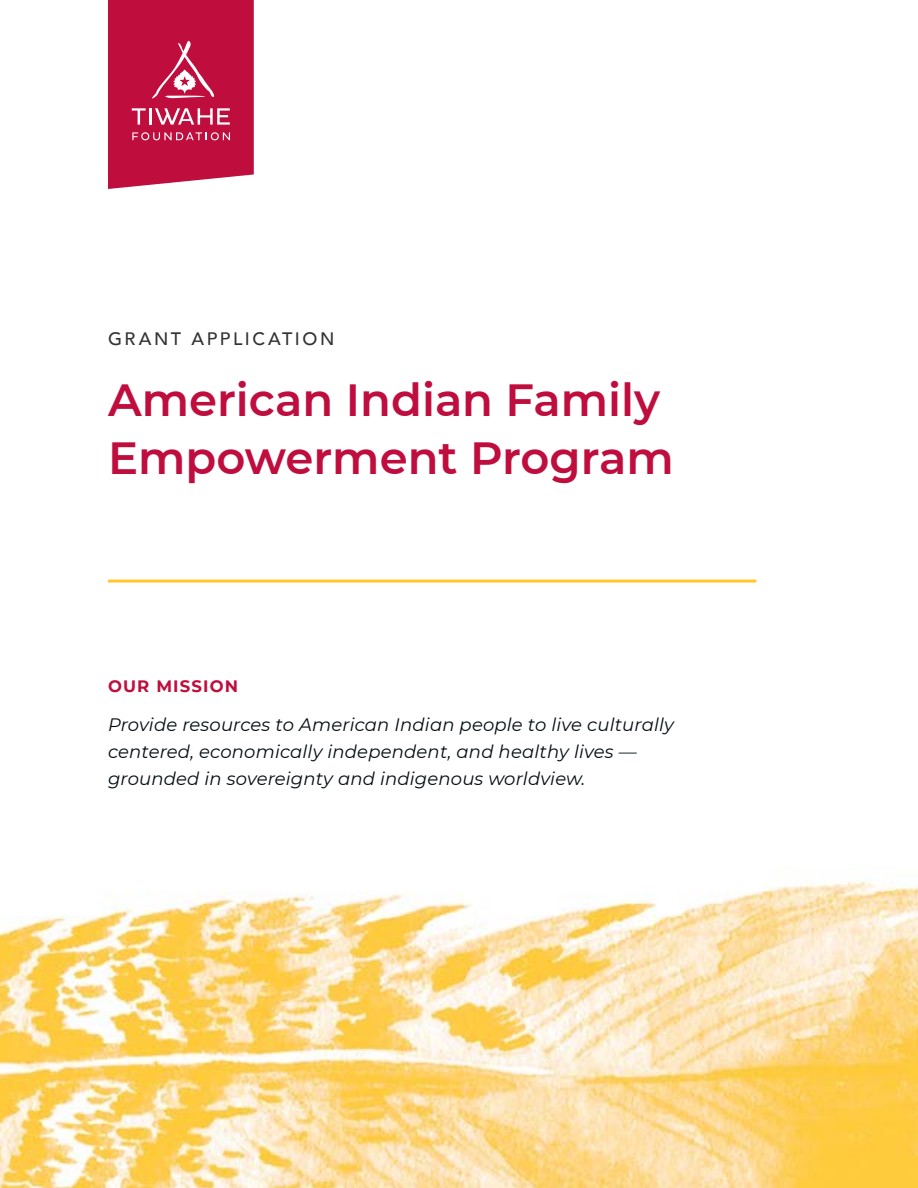
<style>
.page{position:relative;width:918px;height:1188px;background:#fff}
.page>*{position:absolute;margin:0;border:0;box-sizing:border-box;transform-origin:0 0}
.t1{font:600 45px/58.5px "Montserrat";color:#bf0d3e}
.t2{font:italic 18px/27px "Montserrat";letter-spacing:.01em;color:#030c11}
.t3{font:500 18px "Avenir";letter-spacing:.145em;color:#333}
.t4{font:700 16.5px "Montserrat";letter-spacing:.07em;color:#bf0d3e}
</style>
<div class="page">
<img style="left:0;top:870px;width:918px;height:318px">
<svg style="left:108px;top:0;width:146px;height:189px;background:#c4224f"></svg>
<hr style="left:108px;top:580px;width:648px;height:3px;background:#ffc72c">
<p class="t3" style="left:108px;top:323px;width:228px">GRANT APPLICATION</p>
<h1 class="t1" style="left:108px;top:368px;width:567px">American Indian Family<br>Empowerment Program</h1>
<p class="t4" style="left:108px;top:675px;width:132px">OUR MISSION</p>
<p class="t2" style="left:108px;top:710px;width:567px">Provide resources to American Indian people to live culturally centered, economically independent, and healthy lives — grounded in sovereignty and indigenous worldview.</p>
</div>
